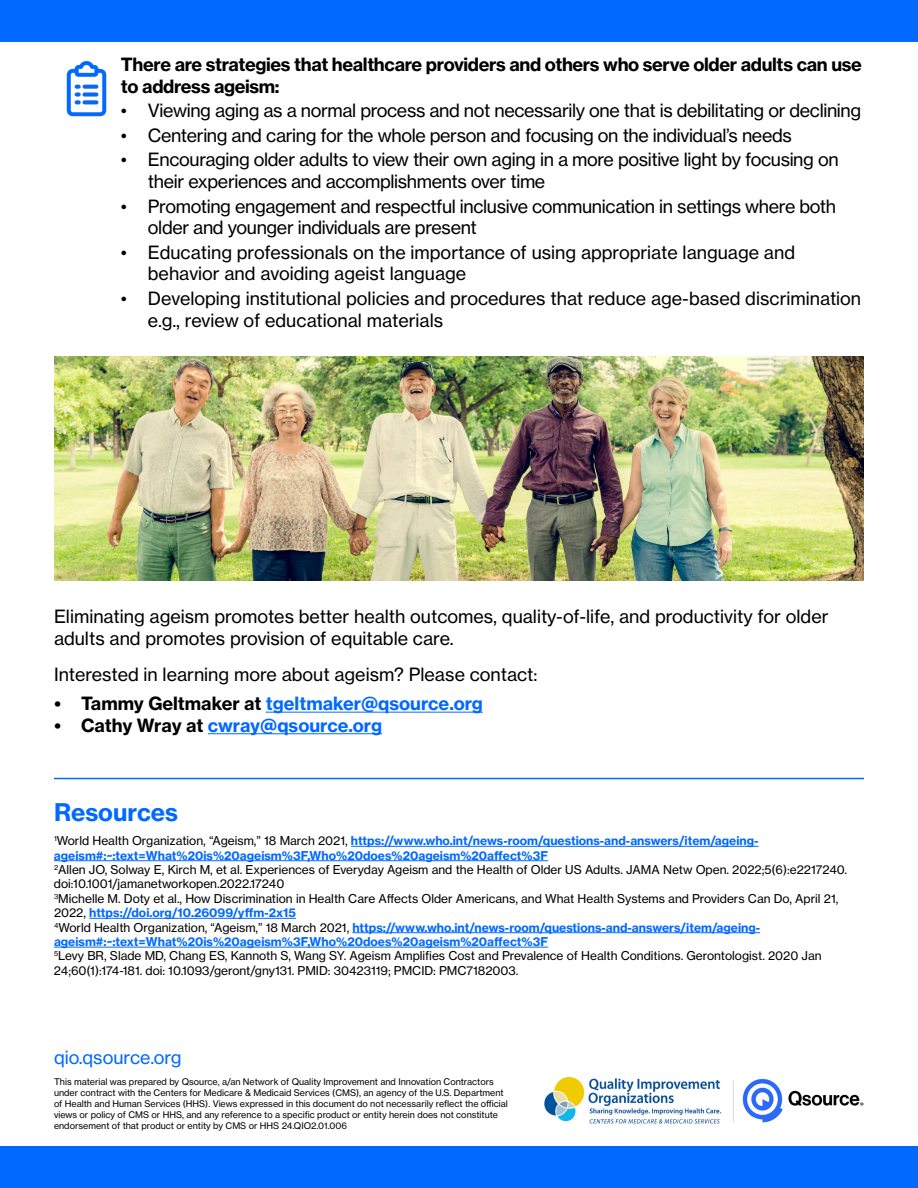
<style>
.page{position:relative;width:918px;height:1188px;background:#fff}
.page>*{position:absolute;margin:0;border:0;box-sizing:border-box;transform-origin:0 0}
.t1{font:24px "N Haas Grotesk TX Pro 75 Bd";color:#0069ff}
.t2{font:18px/21.6px "N Haas Grotesk TX Pro 55 Rg";letter-spacing:-.015em;color:#000}
.t3{font:18px/21.6px "N Haas Grotesk TX Pro 75 Bd";letter-spacing:-.02em;color:#000}
.t4{font:18px "N Haas Grotesk TX Pro 75 Bd";color:#0069ff}
.t5{font:18px "N Haas Grotesk TX Pro 55 Rg";color:#0069ff}
.t6{font:12px/14.4px "N Haas Grotesk TX Pro 55 Rg";color:#000}
.t7{font:12px/14.4px "N Haas Grotesk TX Pro 75 Bd";color:#0069ff}
.t8{font:9px/10.8px "N Haas Grotesk TX Pro 55 Rg";color:#000}
.s1{color:#000}
.s2{font-family:"N Haas Grotesk TX Pro 55 Rg";color:#000}
.s3{font-family:"N Haas Grotesk TX Pro 75 Bd";color:#0069ff}
</style>
<div class="page">
<hr style="left:54px;top:778px;width:810px;height:1px;background:#0069ff">
<div style="left:0;top:0;width:918px;height:42px;background:#0069ff"></div>
<div style="left:0;top:1146px;width:918px;height:42px;background:#0069ff"></div>
<hr style="left:266px;top:712px;width:217px;height:1px;background:#0069ff">
<hr style="left:208px;top:733px;width:174px;height:1px;background:#0069ff">
<hr style="left:351px;top:846px;width:408px;height:1px;background:#0069ff">
<hr style="left:54px;top:860px;width:494px;height:1px;background:#0069ff">
<hr style="left:89px;top:918px;width:207px;height:1px;background:#0069ff">
<hr style="left:352px;top:932px;width:408px;height:1px;background:#0069ff">
<hr style="left:54px;top:947px;width:494px;height:1px;background:#0069ff">
<img style="left:66px;top:61px;width:41px;height:56px">
<img style="left:54px;top:357px;width:809px;height:223px">
<img style="left:544px;top:1077px;width:320px;height:47px">
<p class="t3" style="left:121px;top:54px;width:742px">There are strategies that healthcare providers and others who serve older adults can use to address ageism:</p>
<p class="t2" style="left:121px;top:100px;width:742px">• Viewing aging as a normal process and not necessarily one that is debilitating or declining</p>
<p class="t2" style="left:121px;top:124px;width:672px">• Centering and caring for the whole person and focusing on the individual’s needs</p>
<p class="t2" style="left:148px;top:149px;width:692px;text-indent:-27px">• Encouraging older adults to view their own aging in a more positive light by focusing on their experiences and accomplishments over time</p>
<p class="t2" style="left:148px;top:195px;width:690px;text-indent:-27px">• Promoting engagement and respectful inclusive communication in settings where both older and younger individuals are present</p>
<p class="t2" style="left:148px;top:241px;width:649px;text-indent:-27px">• Educating professionals on the importance of using appropriate language and behavior and avoiding ageist language</p>
<p class="t2" style="left:148px;top:288px;width:715px;text-indent:-27px">• Developing institutional policies and procedures that reduce age-based discrimination e.g., review of educational materials</p>
<p class="t2" style="left:54px;top:606px;width:776px">Eliminating ageism promotes better health outcomes, quality-of-life, and productivity for older adults and promotes provision of equitable care.</p>
<p class="t2" style="left:54px;top:664px;width:485px">Interested in learning more about ageism? Please contact:</p>
<p class="t4" style="left:54px;top:692px;width:430px"><span class="s1">• Tammy Geltmaker at</span> tgeltmaker@qsource.org</p>
<p class="t4" style="left:54px;top:714px;width:330px"><span class="s1">• Cathy Wray at</span> cwray@qsource.org</p>
<h2 class="t1" style="left:54px;top:797px;width:126px">Resources</h2>
<p class="t7" style="left:54px;top:834px;width:706px"><sup>1</sup><span class="s2">World Health Organization, “Ageism,” 18 March 2021,</span> https://www.who.int/news-room/questions-and-answers/item/ageing&shy;ageism#:~:text=What%20is%20ageism%3F,Who%20does%20ageism%20afect%3F</p>
<p class="t6" style="left:54px;top:862px;width:795px"><sup>2</sup>Allen JO, Solway E, Kirch M, et al. Experiences of Everyday Ageism and the Health of Older US Adults. JAMA Netw Open. 2022;5(6):e2217240. doi:10.1001/jamanetworkopen.2022.17240<br><sup>3</sup>Michelle M. Doty et al., How Discrimination in Health Care Afects Older Americans, and What Health Systems and Providers Can Do, April 21, 2022, <span class="s3">https://doi.org/10.26099/yfm-2x15<br></span><sup>4</sup>World Health Organization, “Ageism,” 18 March 2021, <span class="s3">https://www.who.int/news-room/questions-and-answers/item/ageing&shy;ageism#:~:text=What%20is%20ageism%3F,Who%20does%20ageism%20afect%3F</span></p>
<p class="t6" style="left:54px;top:949px;width:769px"><sup>5</sup>Levy BR, Slade MD, Chang ES, Kannoth S, Wang SY. Ageism Amplifes Cost and Prevalence of Health Conditions. Gerontologist. 2020 Jan<br>24;60(1):174-181. doi: 10.1093/geront/gny131. PMID: 30423119; PMCID: PMC7182003.</p>
<p class="t5" style="left:54px;top:1046px;width:129px">qio.qsource.org</p>
<p class="t8" style="left:54px;top:1077px;width:455px">This material was prepared by Qsource, a/an Network of Quality Improvement and Innovation Contractors under contract with the Centers for Medicare &amp; Medicaid Services (CMS), an agency of the U.S. Department of Health and Human Services (HHS). Views expressed in this document do not necessarily refect the ofcial views or policy of CMS or HHS, and any reference to a specifc product or entity herein does not constitute endorsement of that product or entity by CMS or HHS 24.QIO2.01.006</p>
</div>
